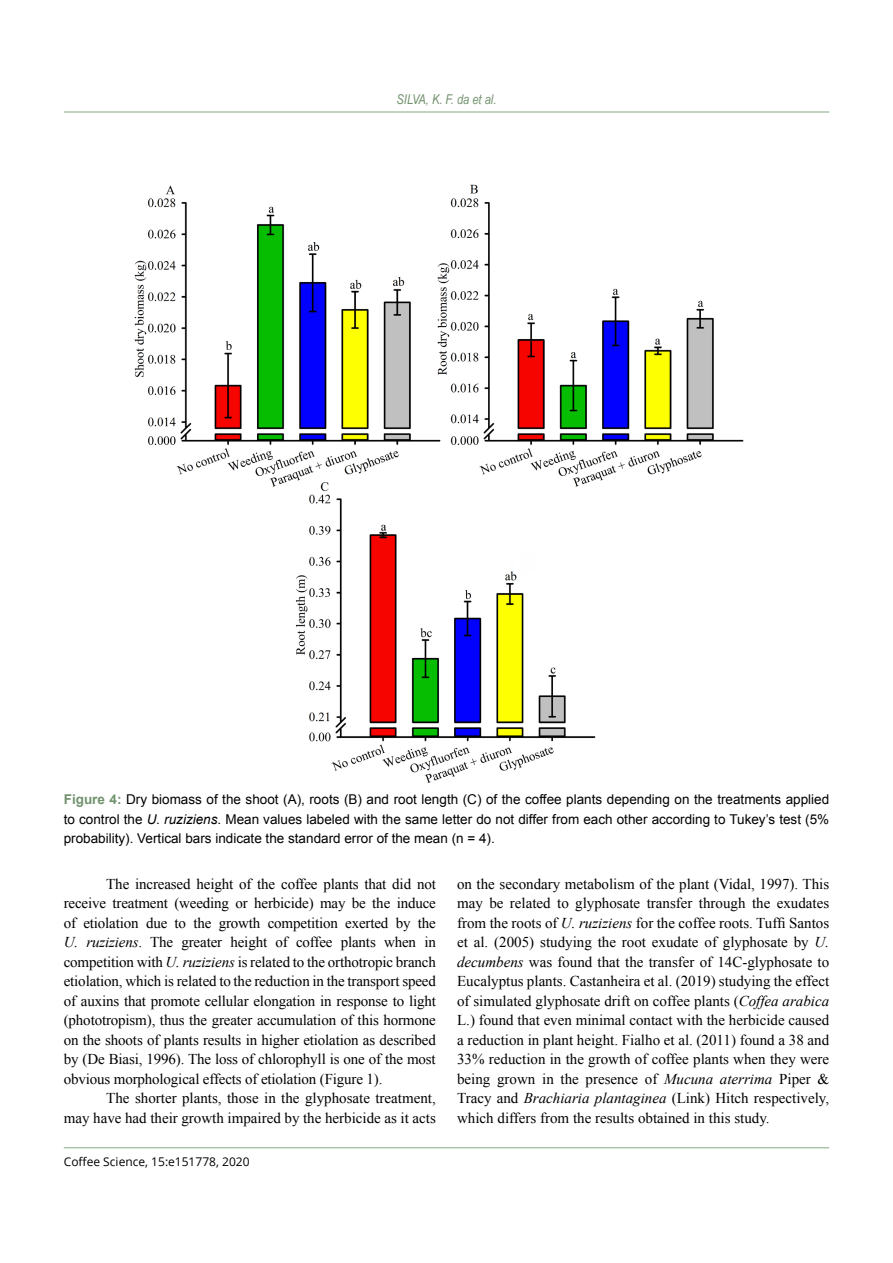
<style>
.page{position:relative;width:893px;height:1263px;background:#fff}
.page>*{position:absolute;margin:0;border:0;box-sizing:border-box;transform-origin:0 0}
.t1{font:15px/19.5px "Times New Roman";color:#000;text-align:justify}
.t2{font:13.5px/19.5px "Arial";color:#000;text-align:justify}
.t3{font:italic 13.5px "Arial Narrow";color:#72926e}
.t4{font:12px "Open Sans";color:#000}
.s1{font-weight:700;color:#72926e}
.s2{font-style:italic}
</style>
<div class="page">
<hr style="left:64px;top:1147px;width:765px;height:1px;background:#84a886">
<hr style="left:64px;top:112px;width:765px;height:1px;background:#84a886">
<img style="left:134px;top:184px;width:610px;height:600px">
<p class="t3" style="left:397px;top:90px;width:101px">SILVA, K. F. da et al.</p>
<p class="t2" style="left:64px;top:790px;width:767px"><span class="s1">Figure 4:</span> Dry biomass of the shoot (A), roots (B) and root length (C) of the coffee plants depending on the treatments applied to control the <span class="s2">U. ruziziens</span>. Mean values labeled with the same letter do not differ from each other according to Tukey’s test (5% probability). Vertical bars indicate the standard error of the mean (n = 4).</p>
<p class="t1" style="left:64px;top:874px;width:374px;text-indent:43px">The increased height of the coffee plants that did not receive treatment (weeding or herbicide) may be the induce of etiolation due to the growth competition exerted by the <span class="s2">U. ruziziens</span>. The greater height of coffee plants when in competition with <span class="s2">U. ruziziens</span> is related to the orthotropic branch etiolation, which is related to the reduction in the transport speed of auxins that promote cellular elongation in response to light (phototropism), thus the greater accumulation of this hormone on the shoots of plants results in higher etiolation as described by (De Biasi, 1996). The loss of chlorophyll is one of the most obvious morphological effects of etiolation (Figure 1).</p>
<p class="t1" style="left:64px;top:1088px;width:374px;text-align:right">The shorter plants, those in the glyphosate treatment,<br>may have had their growth impaired by the herbicide as it acts</p>
<p class="t1" style="left:457px;top:874px;width:374px">on the secondary metabolism of the plant (Vidal, 1997). This may be related to glyphosate transfer through the exudates from the roots of <span class="s2">U. ruziziens</span> for the coffee roots. Tuffi Santos et al. (2005) studying the root exudate of glyphosate by <span class="s2">U. decumbens</span> was found that the transfer of 14C-glyphosate to Eucalyptus plants. Castanheira et al. (2019) studying the effect of simulated glyphosate drift on coffee plants (<span class="s2">Coffea arabica </span>L.) found that even minimal contact with the herbicide caused a reduction in plant height. Fialho et al. (2011) found a 38 and 33% reduction in the growth of coffee plants when they were being grown in the presence of <span class="s2">Mucuna aterrima</span> Piper &amp; Tracy and <span class="s2">Brachiaria plantaginea</span> (Link) Hitch respectively, which differs from the results obtained in this study.</p>
<p class="t4" style="left:64px;top:1153px;width:187px">Coffee Science, 15:e151778, 2020</p>
</div>
